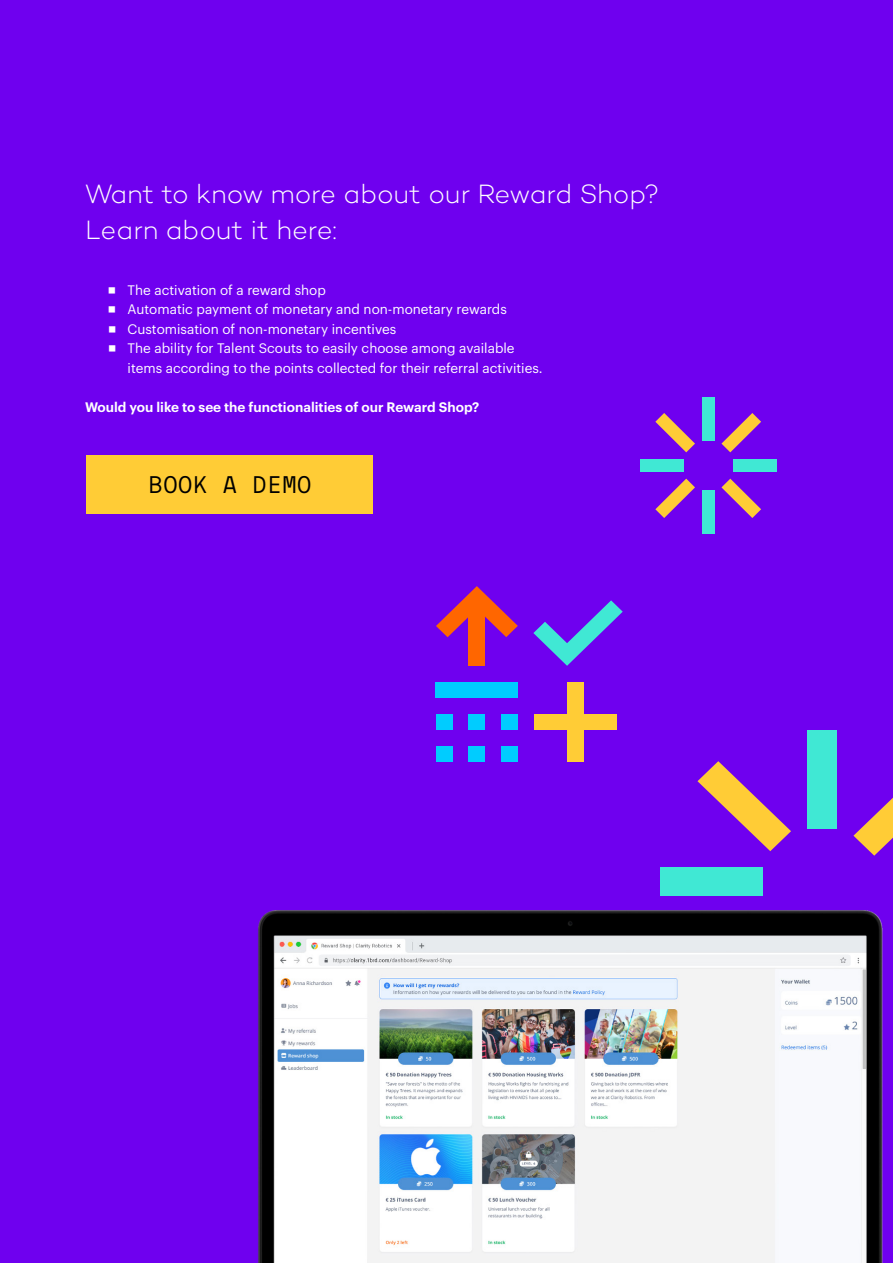
<style>
.page{position:relative;width:893px;height:1263px;background:#6f00ef}
.page>*{position:absolute;margin:0;border:0;box-sizing:border-box;transform-origin:0 0}
.t1{font:300 27px/36px "Campton";color:#fff}
.t2{font:24px "Maax Mono";color:#000}
.t3{font:13.5px/19.5px "Graphik";color:#fff}
.t4{font:600 13.5px "Graphik";color:#fff}
</style>
<div class="page">
<div style="left:660px;top:867px;width:103px;height:28px;background:#40e8d4"></div>
<div style="left:808px;top:730px;width:29px;height:99px;background:#40e8d4"></div>
<svg style="left:697px;top:761px;width:94px;height:90px"></svg>
<svg style="left:853px;top:798px;width:40px;height:58px"></svg>
<div style="left:640px;top:459px;width:43px;height:13px;background:#40e8d4"></div>
<div style="left:733px;top:459px;width:44px;height:13px;background:#40e8d4"></div>
<div style="left:702px;top:397px;width:12px;height:44px;background:#40e8d4"></div>
<div style="left:702px;top:490px;width:12px;height:44px;background:#40e8d4"></div>
<svg style="left:655px;top:413px;width:40px;height:39px"></svg>
<svg style="left:721px;top:479px;width:40px;height:39px"></svg>
<svg style="left:721px;top:413px;width:40px;height:39px"></svg>
<svg style="left:655px;top:479px;width:40px;height:39px"></svg>
<div style="left:567px;top:682px;width:17px;height:79px;background:#ffcc36"></div>
<div style="left:534px;top:714px;width:82px;height:15px;background:#ffcc36"></div>
<div style="left:436px;top:682px;width:82px;height:16px;background:#0cf"></div>
<div style="left:502px;top:714px;width:16px;height:15px;background:#0cf"></div>
<div style="left:469px;top:714px;width:16px;height:15px;background:#0cf"></div>
<div style="left:436px;top:714px;width:16px;height:15px;background:#0cf"></div>
<div style="left:502px;top:745px;width:16px;height:16px;background:#0cf"></div>
<div style="left:469px;top:745px;width:16px;height:16px;background:#0cf"></div>
<div style="left:436px;top:745px;width:16px;height:16px;background:#0cf"></div>
<svg style="left:533px;top:600px;width:90px;height:66px"></svg>
<div style="left:469px;top:597px;width:16px;height:69px;background:#f60"></div>
<svg style="left:436px;top:586px;width:82px;height:51px"></svg>
<div style="left:87px;top:456px;width:286px;height:58px;background:#ffcc36"></div>
<img style="left:258px;top:895px;width:625px;height:368px">
<h1 class="t1" style="left:85px;top:176px;width:576px">Want to know more about our Reward Shop?<br>Learn about it here:</h1>
<p class="t3" style="left:128px;top:279px;width:417px">The activation of a reward shop<br>Automatic payment of monetary and non-monetary rewards Customisation of non-monetary incentives<br>The ability for Talent Scouts to easily choose among available items according to the points collected for their referral activities.</p>
<p class="t4" style="left:85px;top:397px;width:396px">Would you like to see the functionalities of our Reward Shop?</p>
<h2 class="t2" style="left:148px;top:468px;width:165px">BOOK A DEMO</h2>
</div>
